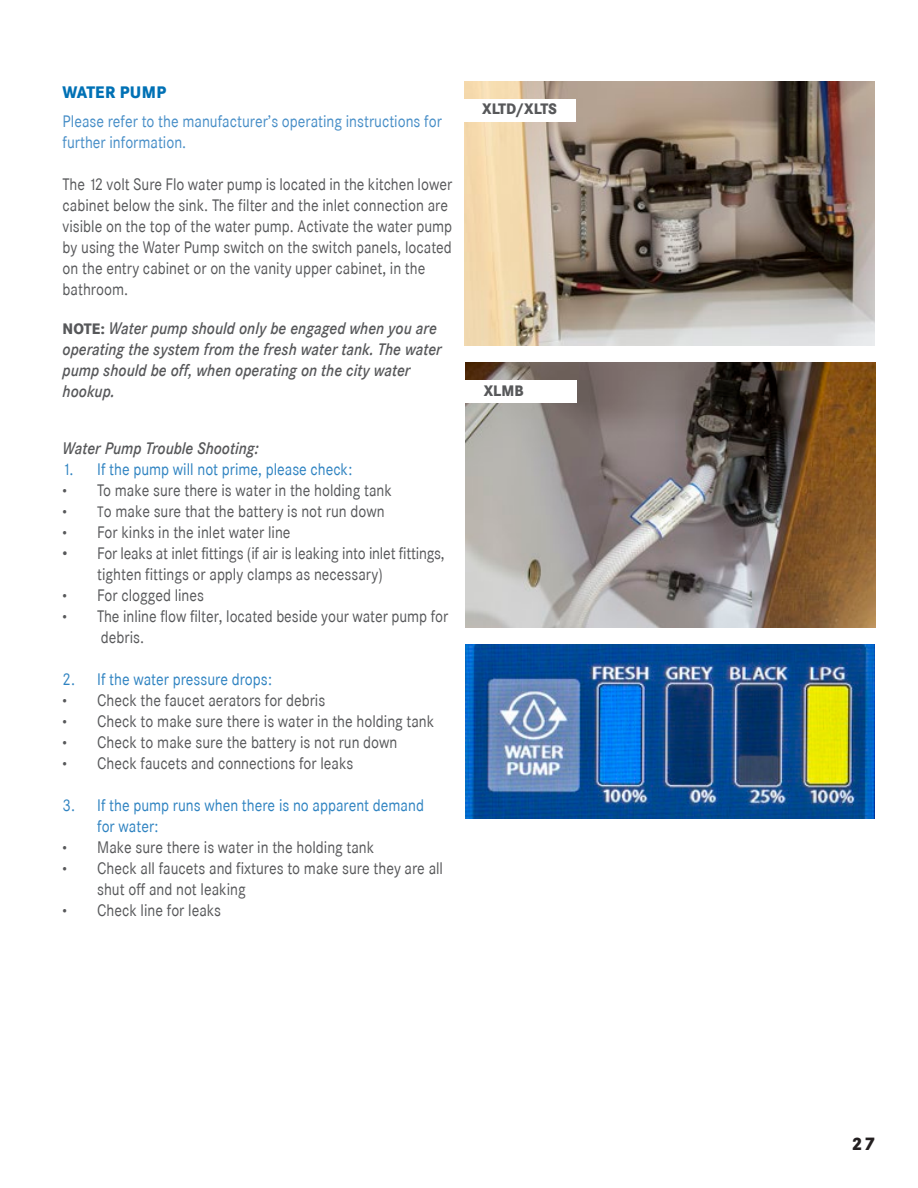
<style>
.page{position:relative;width:918px;height:1188px;background:#fff}
.page>*{position:absolute;margin:0;border:0;box-sizing:border-box;transform-origin:0 0}
.t1{font:800 18px "Corporate SBQ";color:#231f20;scale:.9 1}
.Indented_H2{font:16.5px/21px "Corporate SBQ";color:#57585a;scale:.9 1}
.Indented_H2-2{font:italic 500 16.5px/21px "Corporate SBQ";color:#57585a;scale:.9 1}
.Indented_H2-3{font:16.5px "Corporate SBQ";color:#2f83c1;scale:.9 1}
.Indented_H2-4{font:16.5px/21px "Corporate SBQ";color:#478ec7;scale:.9 1}
.Indented_Body{font:800 16.5px "Corporate SBQ";letter-spacing:.02em;color:#0071b5;scale:.9 1}
.Indented_H2-5{font:800 15px "Corporate SBQ";color:#57585a;scale:.9 1}
.s1{font-weight:800;font-style:normal;font-size:15px}
.s2{font-size:15px}
</style>
<div class="page">
<img style="left:466px;top:645px;width:409px;height:173px">
<img style="left:465px;top:81px;width:410px;height:265px">
<img style="left:466px;top:363px;width:410px;height:265px">
<div style="left:463px;top:99px;width:112px;height:23px;background:#fff"></div>
<div style="left:464px;top:381px;width:113px;height:22px;background:#fff"></div>
<p class="Indented_Body" style="left:63px;top:82px;width:116px">WATER PUMP</p>
<p class="Indented_H2-4" style="left:63px;top:111px;width:423px">Please refer to the manufacturer’s operating instructions for further information.</p>
<p class="Indented_H2" style="left:63px;top:174px;width:434px">The 12 volt Sure Flo water pump is located in the kitchen lower cabinet below the sink. The filter and the inlet connection are visible on the top of the water pump. Activate the water pump by using the Water Pump switch on the switch panels, located on the entry cabinet or on the vanity upper cabinet, in the bathroom.</p>
<p class="Indented_H2-2" style="left:63px;top:317px;width:423px"><span class="s1">NOTE:</span> Water pump should only be engaged when you are operating the system from the fresh water tank. The water pump should be off, when operating on the city water hookup.</p>
<p class="Indented_H2-2" style="left:63px;top:437px;width:220px">Water Pump Trouble Shooting:</p>
<p class="Indented_H2-3" style="left:63px;top:459px;width:324px">1. If the pump will not prime, please check:</p>
<p class="Indented_H2" style="left:63px;top:480px;width:368px"><span class="s2">•</span> To make sure there is water in the holding tank</p>
<p class="Indented_H2" style="left:63px;top:501px;width:359px"><span class="s2">• T</span>o make sure that the battery is not run down</p>
<p class="Indented_H2" style="left:63px;top:522px;width:255px"><span class="s2">•</span> For kinks in the inlet water line</p>
<p class="Indented_H2" style="left:97px;top:543px;width:388px;text-indent:-35px">• For leaks at inlet fittings (if air is leaking into inlet fittings, tighten fittings or apply clamps as necessary)</p>
<p class="Indented_H2" style="left:63px;top:585px;width:159px"><span class="s2">•</span> For clogged lines</p>
<p class="Indented_H2" style="left:101px;top:606px;width:387px;text-indent:-38px"><span class="s2">•</span> The inline flow filter, located beside your water pump for debris.</p>
<p class="Indented_H2-3" style="left:63px;top:669px;width:234px">2. If the water pressure drops:</p>
<p class="Indented_H2" style="left:63px;top:690px;width:293px"><span class="s2">•</span> Check the faucet aerators for debris</p>
<p class="Indented_H2" style="left:63px;top:711px;width:415px"><span class="s2">•</span> Check to make sure there is water in the holding tank</p>
<p class="Indented_H2" style="left:63px;top:732px;width:374px"><span class="s2">•</span> Check to make sure the battery is not run down</p>
<p class="Indented_H2" style="left:63px;top:753px;width:324px"><span class="s2">•</span> Check faucets and connections for leaks</p>
<p class="Indented_H2-3" style="left:63px;top:795px;width:403px">3. If the pump runs when there is no apparent demand</p>
<p class="Indented_H2-3" style="left:97px;top:816px;width:70px">for water:</p>
<p class="Indented_H2" style="left:63px;top:837px;width:348px"><span class="s2">•</span> Make sure there is water in the holding tank</p>
<p class="Indented_H2" style="left:97px;top:858px;width:386px;text-indent:-35px"><span class="s2">•</span> Check all faucets and fixtures to make sure they are all shut off and not leaking</p>
<p class="Indented_H2" style="left:63px;top:900px;width:178px"><span class="s2">•</span> Check line for leaks</p>
<p class="Indented_H2-5" style="left:482px;top:99px;width:84px">XLTD/XLTS</p>
<p class="Indented_H2-5" style="left:484px;top:381px;width:46px">XLMB</p>
<p class="t1" style="left:852px;top:1132px;width:27px">27</p>
</div>
